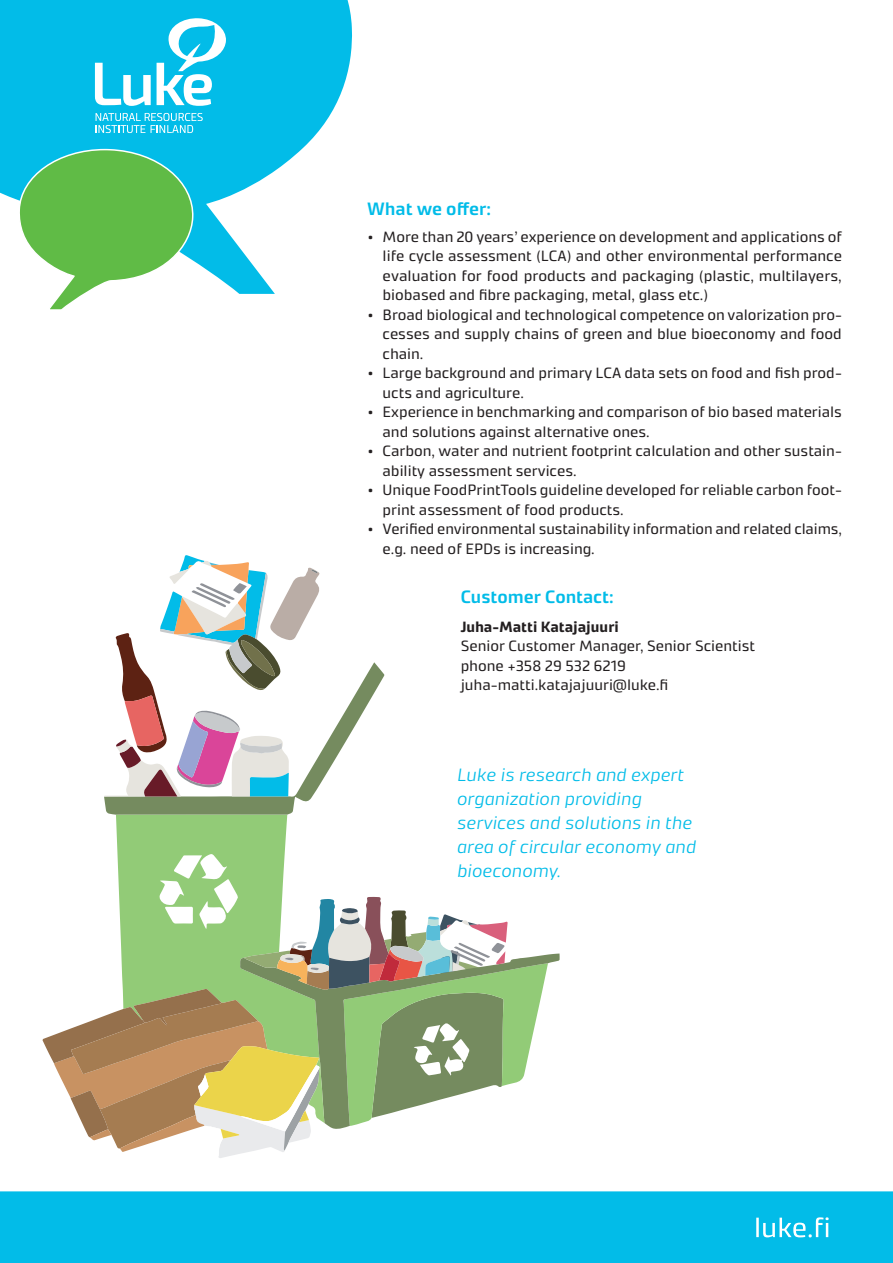
<style>
.page{position:relative;width:893px;height:1263px;background:#fff}
.page>*{position:absolute;margin:0;border:0;box-sizing:border-box;transform-origin:0 0}
.leipis{font:italic 300 18px/24px "Accura";color:#02bce8}
.väliotsikko{font:600 18px "Accura";color:#02bce8}
.leipis-2{font:15px/19.5px "Accura";color:#231f20}
.s1{font-weight:700}
</style>
<div class="page">
<svg style="left:0;top:0;width:352px;height:294px;fill:#02bce8"></svg>
<svg style="left:18px;top:148px;width:178px;height:162px"></svg>
<svg style="left:95px;top:63px;width:56px;height:43px"></svg>
<svg style="left:157px;top:18px;width:69px;height:88px"></svg>
<svg style="left:96px;top:113px;width:107px;height:20px"></svg>
<div style="left:0;top:1191px;width:893px;height:72px;background:#02bce8"></div>
<svg style="left:756px;top:1217px;width:73px;height:20px"></svg>
<svg style="left:116px;top:815px;width:172px;height:82px;fill:#92cb77"></svg>
<svg style="left:104px;top:555px;width:280px;height:260px"></svg>
<svg style="left:42px;top:897px;width:506px;height:261px"></svg>
<p class="väliotsikko" style="left:367px;top:198px;width:125px">What we offer:</p>
<p class="leipis-2" style="left:383px;top:226px;width:461px;text-align:justify;text-indent:-14px">• More than 20 years’ experience on development and applications of life cycle assessment (LCA) and other environmental performance evaluation for food products and packaging (plastic, multilayers, biobased and fibre packaging, metal, glass etc.)</p>
<p class="leipis-2" style="left:383px;top:304px;width:461px;text-align:justify;text-indent:-14px">• Broad biological and technological competence on valorization pro&shy;cesses and supply chains of green and blue bioeconomy and food chain.</p>
<p class="leipis-2" style="left:383px;top:363px;width:461px;text-indent:-14px">• Large background and primary LCA data sets on food and fish prod&shy;ucts and agriculture.</p>
<p class="leipis-2" style="left:383px;top:402px;width:461px;text-indent:-14px">• Experience in benchmarking and comparison of bio based materials and solutions against alternative ones.</p>
<p class="leipis-2" style="left:383px;top:441px;width:461px;text-indent:-14px">• Carbon, water and nutrient footprint calculation and other sustain&shy;ability assessment services.</p>
<p class="leipis-2" style="left:383px;top:480px;width:461px;text-indent:-14px">• Unique FoodPrintTools guideline developed for reliable carbon foot&shy;print assessment of food products.</p>
<p class="leipis-2" style="left:383px;top:519px;width:461px;text-indent:-14px">• Verified environmental sustainability information and related claims, e.g. need of EPDs is increasing.</p>
<p class="väliotsikko" style="left:461px;top:586px;width:154px">Customer Contact:</p>
<p class="leipis-2" style="left:461px;top:616px;width:296px"><span class="s1">Juha-Matti Katajajuuri<br></span>Senior Customer Manager, Senior Scientist phone +358 29 532 6219</p>
<p class="leipis-2" style="left:461px;top:675px;width:209px">juha-matti.katajajuuri@luke.fi</p>
<p class="leipis" style="left:457px;top:762px;width:241px">Luke is research and expert organization providing services and solutions in the area of circular economy and bioeconomy.</p>
</div>
